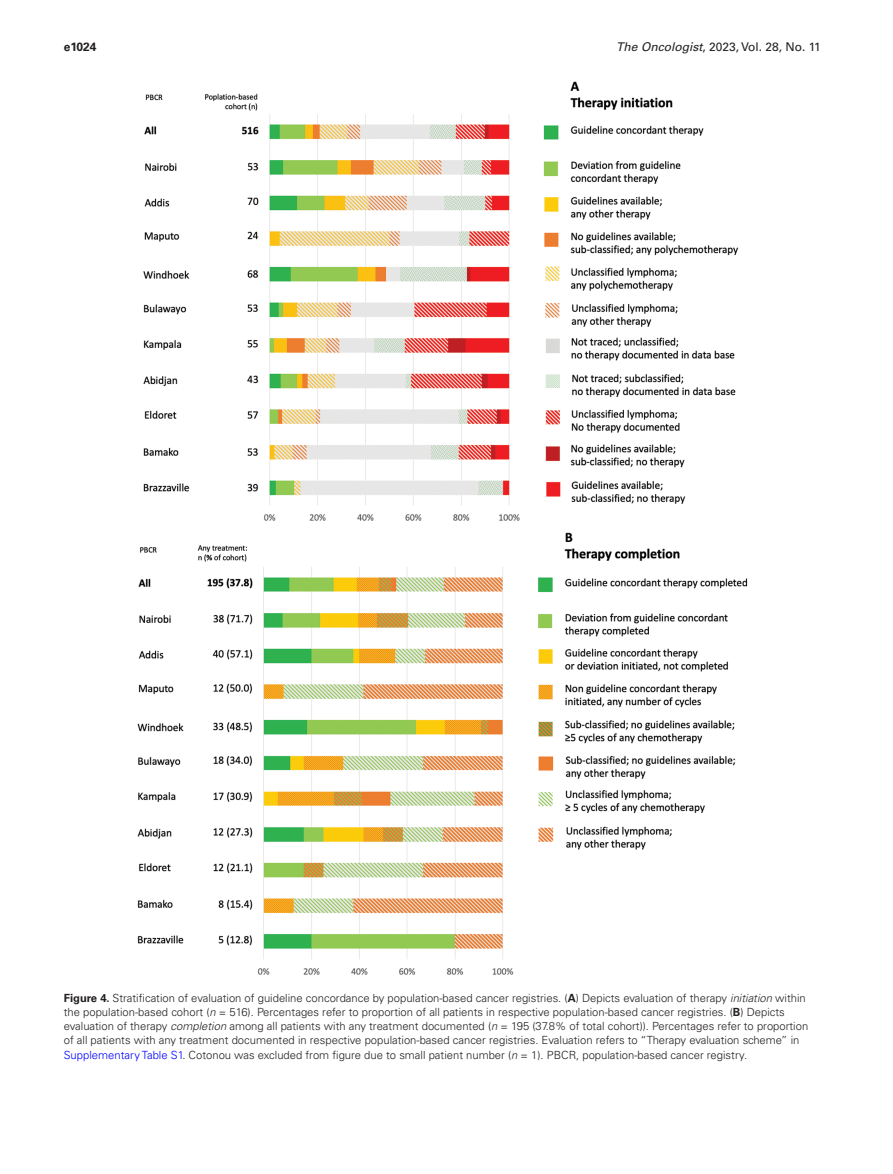
<style>
.page{position:relative;width:893px;height:1174px;background:#fff}
.page>*{position:absolute;margin:0;border:0;box-sizing:border-box;transform-origin:0 0}
.t1{font:12px "Univers LT Std";color:#231f20}
.t2{font:700 12px "Univers LT Std";color:#231f20}
.t3{font:300 11.25px/14.2px "Univers LT Std";color:#231f20}
.s1{font-style:italic}
.s2{font-weight:700}
.s3{color:#00f}
</style>
<div class="page">
<img style="left:137px;top:81px;width:611px;height:894px">
<p class="t2" style="left:64px;top:40px;width:34px">e1024</p>
<p class="t1" style="left:616px;top:40px;width:206px"><span class="s1">The Oncologist</span>, 2023, Vol. 28, No. 11</p>
<p class="t3" style="left:64px;top:990px;width:746px"><span class="s2">Figure 4.</span> Stratification of evaluation of guideline concordance by population-based cancer registries. (<span class="s2">A</span>) Depicts evaluation of therapy <span class="s1">initiation</span> within the population-based cohort (<span class="s1">n</span> = 516). Percentages refer to proportion of all patients in respective population-based cancer registries. (<span class="s2">B</span>) Depicts evaluation of therapy <span class="s1">completion</span> among all patients with any treatment documented (<span class="s1">n</span> = 195 (37.8% of total cohort)). Percentages refer to proportion of all patients with any treatment documented in respective population-based cancer registries. Evaluation refers to “Therapy evaluation scheme” in <span class="s3">Supplementary Table S1</span>. Cotonou was excluded from figure due to small patient number (<span class="s1">n</span> = 1). PBCR, population-based cancer registry.</p>
</div>
